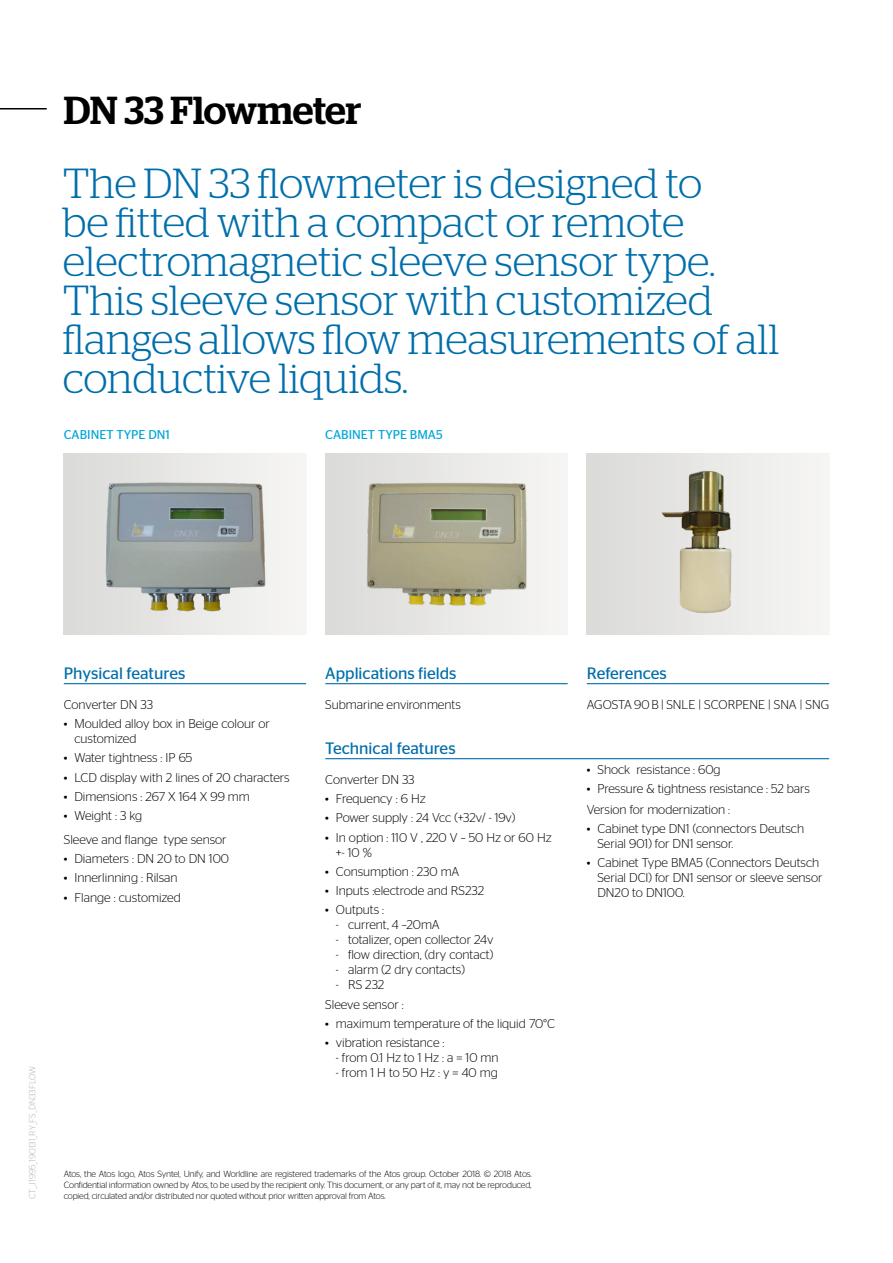
<style>
.page{position:relative;width:893px;height:1263px;background:#fff}
.page>*{position:absolute;margin:0;border:0;box-sizing:border-box;transform-origin:0 0}
.t1{font:300 42px/39px "Stag";color:#006eab}
.t2{font:500 39px "Stag";letter-spacing:-.005em;color:#000}
.t3{font:16.5px "Stag Sans";color:#006eab}
.t4{font:300 12.75px/15px "Stag Sans";color:#000}
.t5{font:12.75px "Stag Sans";color:#00a7d6}
.t6{font:300 9px/10.8px "Stag Sans";letter-spacing:-.015em;color:#000}
.t7{font:300 9px "Stag Sans";color:#b1b3b4}
</style>
<div class="page">
<div style="left:587px;top:454px;width:242px;height:180px;background:linear-gradient(to right,#dadad8,#f6f6f4)"></div>
<div style="left:325px;top:454px;width:243px;height:180px;background:linear-gradient(to right,#dadad8,#f7f6f5)"></div>
<div style="left:64px;top:454px;width:242px;height:180px;background:linear-gradient(to right,#dadad8,#f6f6f4)"></div>
<img style="left:348px;top:469px;width:198px;height:150px">
<img style="left:86px;top:469px;width:198px;height:150px">
<hr style="left:325px;top:758px;width:504px;height:1px;background:#006eab">
<hr style="left:325px;top:683px;width:243px;height:1px;background:#006eab">
<hr style="left:587px;top:683px;width:242px;height:1px;background:#006eab">
<hr style="left:64px;top:683px;width:242px;height:1px;background:#006eab">
<img style="left:654px;top:463px;width:99px;height:169px">
<hr style="left:0;top:108px;width:47px;height:2px;background:#000">
<h2 class="t2" style="left:64px;top:87px;width:299px">DN 33 Flowmeter</h2>
<h1 class="t1" style="left:63px;top:163px;width:718px">The DN 33 flowmeter is designed to<br>be fitted with a compact or remote electromagnetic sleeve sensor type.<br>This sleeve sensor with customized flanges allows flow measurements of all conductive liquids.</h1>
<p class="t5" style="left:64px;top:427px;width:108px">CABINET TYPE DN1</p>
<p class="t5" style="left:325px;top:427px;width:119px">CABINET TYPE BMA5</p>
<p class="t7" style="left:27px;top:1199px;width:135px;rotate:-90deg">CT_J1995_190131_RY_FS_DN33FLOW</p>
<p class="t3" style="left:64px;top:664px;width:123px">Physical features</p>
<p class="t4" style="left:64px;top:697px;width:91px">Converter DN 33</p>
<p class="t4" style="left:74px;top:716px;width:197px;text-indent:-11px">• Moulded alloy box in Beige colour or customized</p>
<p class="t4" style="left:64px;top:750px;width:130px">• Water tightness : IP 65</p>
<p class="t4" style="left:64px;top:769px;width:227px">• LCD display with 2 lines of 20 characters</p>
<p class="t4" style="left:64px;top:789px;width:188px">• Dimensions : 267 X 164 X 99 mm</p>
<p class="t4" style="left:64px;top:804px;width:164px;line-height:23.7px">• Weight : 3 kg<br>Sleeve and flange type sensor</p>
<p class="t4" style="left:64px;top:851px;width:167px">• Diameters : DN 20 to DN 100</p>
<p class="t4" style="left:64px;top:870px;width:115px">• Innerlinning : Rilsan</p>
<p class="t4" style="left:64px;top:889px;width:118px">• Flange : customized</p>
<p class="t3" style="left:325px;top:664px;width:133px">Applications fields</p>
<p class="t4" style="left:325px;top:697px;width:137px">Submarine environments</p>
<p class="t3" style="left:325px;top:739px;width:132px">Technical features</p>
<p class="t4" style="left:325px;top:772px;width:91px">Converter DN 33</p>
<p class="t4" style="left:325px;top:791px;width:102px">• Frequency : 6 Hz</p>
<p class="t4" style="left:325px;top:810px;width:192px">• Power supply : 24 Vcc (+32v/ - 19v)</p>
<p class="t4" style="left:336px;top:829px;width:217px;text-indent:-11px">• In option : 110 V , 220 V – 50 Hz or 60 Hz +- 10 %</p>
<p class="t4" style="left:325px;top:864px;width:136px">• Consumption : 230 mA</p>
<p class="t4" style="left:325px;top:883px;width:160px">• Inputs :electrode and RS232</p>
<p class="t4" style="left:325px;top:902px;width:60px">• Outputs :</p>
<p class="t4" style="left:336px;top:917px;width:105px">- current, 4 –20mA</p>
<p class="t4" style="left:336px;top:932px;width:159px">- totalizer, open collector 24v</p>
<p class="t4" style="left:336px;top:947px;width:159px">- flow direction, (dry contact)</p>
<p class="t4" style="left:336px;top:962px;width:130px">- alarm (2 dry contacts)</p>
<p class="t4" style="left:325px;top:975px;width:80px;line-height:19.5px;text-indent:11px">- RS 232<br>Sleeve sensor :</p>
<p class="t4" style="left:325px;top:1016px;width:231px">• maximum temperature of the liquid 70°C</p>
<p class="t4" style="left:325px;top:1035px;width:121px">• vibration resistance :</p>
<p class="t4" style="left:336px;top:1050px;width:164px">- from 0.1 Hz to 1 Hz : a = 10 mn</p>
<p class="t4" style="left:336px;top:1065px;width:163px">- from 1 H to 50 Hz : y = 40 mg</p>
<p class="t6" style="left:64px;top:1168px;width:470px">Atos, the Atos logo, Atos Syntel, Unify, and Worldline are registered trademarks of the Atos group. October 2018. © 2018 Atos.<br>Confidential information owned by Atos, to be used by the recipient only. This document, or any part of it, may not be reproduced,</p>
<p class="t6" style="left:64px;top:1190px;width:323px">copied, circulated and/or distributed nor quoted without prior written approval from Atos.</p>
<p class="t3" style="left:587px;top:664px;width:82px">References</p>
<p class="t4" style="left:587px;top:697px;width:244px">AGOSTA 90 B | SNLE | SCORPENE | SNA | SNG</p>
<p class="t4" style="left:587px;top:762px;width:135px">• Shock resistance : 60g</p>
<p class="t4" style="left:587px;top:778px;width:225px;line-height:20.4px">• Pressure &amp; tightness resistance : 52 bars<br>Version for modernization :</p>
<p class="t4" style="left:597px;top:821px;width:208px;text-indent:-11px">• Cabinet type DN1 (connectors Deutsch<br>Serial 901) for DN1 sensor.</p>
<p class="t4" style="left:597px;top:855px;width:227px;text-indent:-11px">• Cabinet Type BMA5 (Connectors Deutsch<br>Serial DCI) for DN1 sensor or sleeve sensor<br>DN20 to DN100.</p>
</div>
